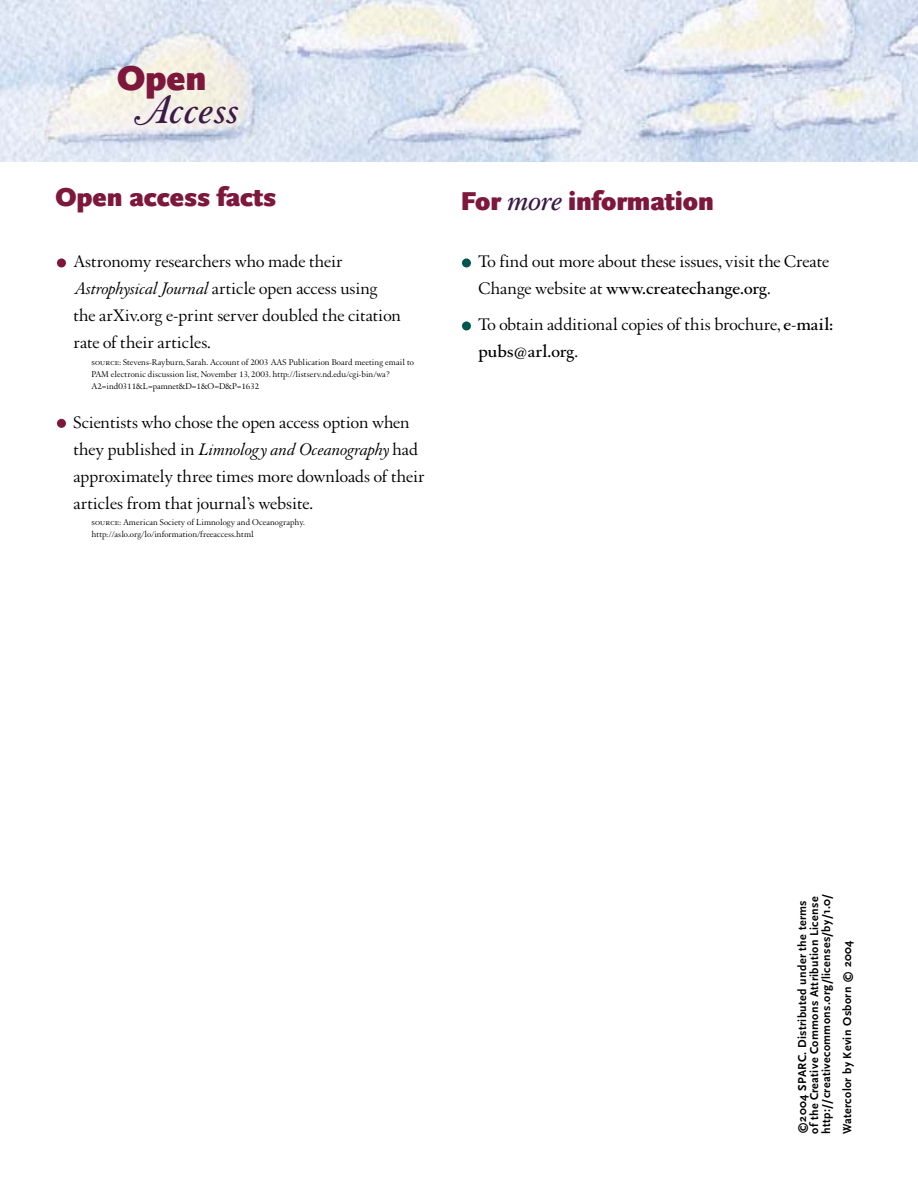
<style>
.page{position:relative;width:918px;height:1188px;background:#fff}
.page>*{position:absolute;margin:0;border:0;box-sizing:border-box;transform-origin:0 0}
.t1{font:italic 700 42px "Augereau";color:#3c1a46}
.t2{font:900 36px "Scala Sans";color:#7e173c}
.t3{font:900 27px "Scala Sans";color:#7e173c}
.t4{font:18px/27px "Augereau";color:#000}
.t5{font:700 12px/12px "Scala Sans";letter-spacing:.03em;color:#000}
.t6{font:9px/12px "Augereau";letter-spacing:.01em;color:#000}
.s1{font-family:"Augereau Bold Alt Ital";font-weight:400;font-style:normal}
.s2{font-family:"Augereau";font-weight:700;font-style:italic;font-size:31.5px;color:#3c1a46}
.s3{font-style:italic}
.s4{font-family:"Augereau Roman SC"}
.s5{font-weight:700}
</style>
<div class="page">
<img style="left:0;top:0;width:918px;height:162px">
<div style="left:57px;top:419px;width:9px;height:9px;background:#7e173c;border-radius:50%"></div>
<div style="left:57px;top:258px;width:9px;height:9px;background:#7e173c;border-radius:50%"></div>
<div style="left:462px;top:321px;width:9px;height:9px;background:#00554e;border-radius:50%"></div>
<div style="left:462px;top:258px;width:9px;height:9px;background:#00554e;border-radius:50%"></div>
<h2 class="t2" style="left:117px;top:64px;width:91px">Open</h2>
<h1 class="t1" style="left:130px;top:93px;width:109px"><span class="s1">A</span>ccess</h1>
<h3 class="t3" style="left:56px;top:187px;width:222px">Open access facts</h3>
<h3 class="t3" style="left:460px;top:191px;width:255px">For <span class="s2">more</span> information</h3>
<p class="t4" style="left:74px;top:250px;width:329px">Astronomy researchers who made their <span class="s3">Astrophysical Journal</span> article open access using the arXiv.org e-print server doubled the citation rate of their articles.</p>
<p class="t6" style="left:91px;top:357px;width:324px"><span class="s4">source:</span> Stevens-Rayburn, Sarah. Account of 2003 AAS Publication Board meeting email to<br>PAM electronic discussion list, November 13, 2003. http://listserv.nd.edu/cgi-bin/wa?<br>A2=ind0311&amp;L=pamnet&amp;D=1&amp;O=D&amp;P=1632</p>
<p class="t4" style="left:74px;top:411px;width:353px">Scientists who chose the open access option when they published in <span class="s3">Limnology and Oceanography</span> had approximately three times more downloads of their articles from that journal’s website.</p>
<p class="t6" style="left:92px;top:518px;width:215px"><span class="s4">source:</span> American Society of Limnology and Oceanography. http://aslo.org/lo/information/freeaccess.html</p>
<p class="t4" style="left:478px;top:250px;width:352px">To find out more about these issues, visit the Create<br>Change website at <span class="s5">www.createchange.org</span>.</p>
<p class="t4" style="left:478px;top:313px;width:356px">To obtain additional copies of this brochure, <span class="s5">e-mail: pubs@arl.org</span>.</p>
<p class="t5" style="left:797px;top:1134px;width:242px;rotate:-90deg">©2004 SPARC. Distributed under the terms of the Creative Commons Attribution License http://creativecommons.org/licenses/by/1.0/</p>
<p class="t5" style="left:842px;top:1134px;width:195px;rotate:-90deg">Watercolor by Kevin Osborn © 2004</p>
</div>
